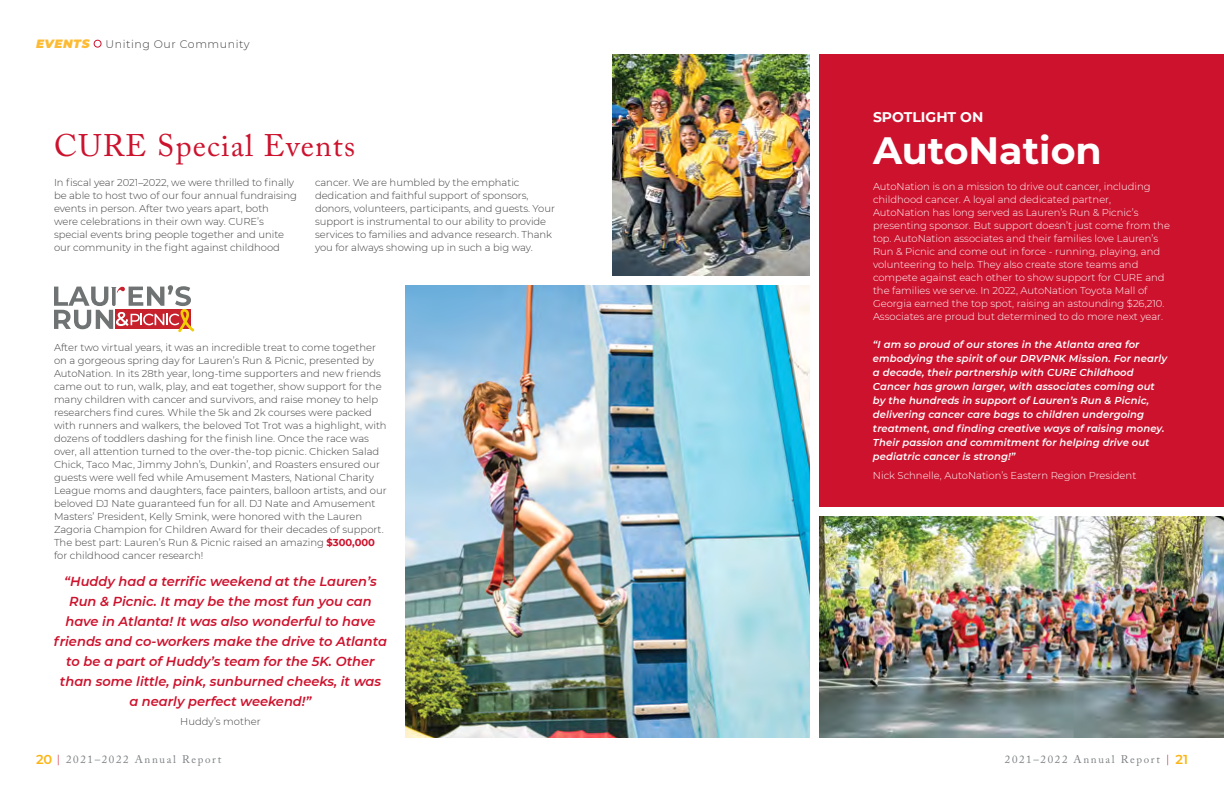
<style>
.page{position:relative;width:1224px;height:792px;background:#fff}
.page>*{position:absolute;margin:0;border:0;box-sizing:border-box;transform-origin:0 0}
.t1{font:700 38px "Montserrat";color:#fff}
.t2{font:31px "Adobe Caslon Pro";letter-spacing:.04em;color:#cd122d}
.t3{font:700 14px "Montserrat";color:#fff}
.t4{font:italic 600 13px/20px "Montserrat";color:#cd122d;text-align:center}
.t5{font:italic 900 12px "Montserrat";letter-spacing:.05em;color:#fdbb33}
.t6{font:11px "Adobe Caslon Pro";letter-spacing:.15em;color:#7e8083}
.t7{font:300 11px "Montserrat";letter-spacing:.05em;color:#414042}
.t8{font:300 10px/13px "Montserrat";color:#414042}
.t9{font:300 10px/13px "Montserrat";color:#fff}
.t10{font:italic 600 10px/14px "Montserrat";letter-spacing:.01em;color:#fff}
.s1{font-weight:700;color:#cd122d}
.s2{font-family:"Montserrat Alternates";font-weight:600;font-size:13px;color:#fcb515}
.s3{font-family:"Montserrat";font-weight:300;color:#cd122d}
</style>
<div class="page">
<div style="left:819px;top:54px;width:405px;height:453px;background:#cd122d"></div>
<div style="left:94px;top:40px;width:8px;height:8px;border:1px solid #cd122d;border-radius:50%"></div>
<img style="left:405px;top:285px;width:405px;height:453px">
<img style="left:819px;top:516px;width:405px;height:222px">
<img style="left:612px;top:54px;width:198px;height:222px">
<svg style="left:54px;top:285px;width:140px;height:47px"></svg>
<p class="t5" style="left:36px;top:34px;width:55px">EVENTS</p>
<p class="t7" style="left:105px;top:36px;width:146px">Uniting Our Community</p>
<h2 class="t2" style="left:54px;top:127px;width:303px">CURE Special Events</h2>
<p class="t8" style="left:54px;top:176px;width:245px">In fiscal year 2021–2022, we were thrilled to finally be able to host two of our four annual fundraising events in person. After two years apart, both<br>were celebrations in their own way. CURE’s special events bring people together and unite our community in the fight against childhood</p>
<p class="t8" style="left:315px;top:176px;width:241px">cancer. We are humbled by the emphatic dedication and faithful support of sponsors, donors, volunteers, participants, and guests. Your support is instrumental to our ability to provide services to families and advance research. Thank you for always showing up in such a big way.</p>
<p class="t8" style="left:54px;top:340px;width:334px">After two virtual years, it was an incredible treat to come together on a gorgeous spring day for Lauren’s Run &amp; Picnic, presented by AutoNation. In its 28th year, long-time supporters and new friends came out to run, walk, play, and eat together, show support for the many children with cancer and survivors, and raise money to help researchers find cures. While the 5k and 2k courses were packed with runners and walkers, the beloved Tot Trot was a highlight, with dozens of toddlers dashing for the finish line. Once the race was over, all attention turned to the over-the-top picnic. Chicken Salad Chick, Taco Mac, Jimmy John’s, Dunkin’, and Roasters ensured our guests were well fed while Amusement Masters, National Charity League moms and daughters, face painters, balloon artists, and our beloved DJ Nate guaranteed fun for all. DJ Nate and Amusement Masters’ President, Kelly Smink, were honored with the Lauren Zagoria Champion for Children Award for their decades of support.<br>The best part: Lauren’s Run &amp; Picnic raised an amazing <span class="s1">$300,000 </span>for childhood cancer research!</p>
<p class="t4" style="left:54px;top:571px;width:335px">“Huddy had a terrific weekend at the Lauren’s Run &amp; Picnic. It may be the most fun you can have in Atlanta! It was also wonderful to have friends and co-workers make the drive to Atlanta to be a part of Huddy’s team for the 5K. Other than some little, pink, sunburned cheeks, it was a nearly perfect weekend!”</p>
<p class="t8" style="left:180px;top:714px;width:82px">Huddy’s mother</p>
<h3 class="t3" style="left:873px;top:107px;width:112px">SPOTLIGHT ON</h3>
<h1 class="t1" style="left:873px;top:124px;width:230px">AutoNation</h1>
<p class="t9" style="left:873px;top:180px;width:298px">AutoNation is on a mission to drive out cancer, including childhood cancer. A loyal and dedicated partner, AutoNation has long served as Lauren’s Run &amp; Picnic’s presenting sponsor. But support doesn’t just come from the top. AutoNation associates and their families love Lauren’s Run &amp; Picnic and come out in force - running, playing, and volunteering to help. They also create store teams and compete against each other to show support for CURE and the families we serve. In 2022, AutoNation Toyota Mall of Georgia earned the top spot, raising an astounding $26,210.<br>Associates are proud but determined to do more next year.</p>
<p class="t10" style="left:873px;top:337px;width:296px">“I am so proud of our stores in the Atlanta area for embodying the spirit of our DRVPNK Mission. For nearly a decade, their partnership with CURE Childhood Cancer has grown larger, with associates coming out by the hundreds in support of Lauren’s Run &amp; Picnic, delivering cancer care bags to children undergoing treatment, and finding creative ways of raising money.<br>Their passion and commitment for helping drive out pediatric cancer is strong!”</p>
<p class="t9" style="left:873px;top:469px;width:265px">Nick Schnelle, AutoNation’s Eastern Region President</p>
<p class="t6" style="left:36px;top:753px;width:187px"><span class="s2">20</span> <span class="s3">|</span> 2021–2022 Annual Report</p>
<p class="t6" style="left:1005px;top:753px;width:185px">2021–2022 Annual Report <span class="s3">|</span> <span class="s2">21</span></p>
</div>
